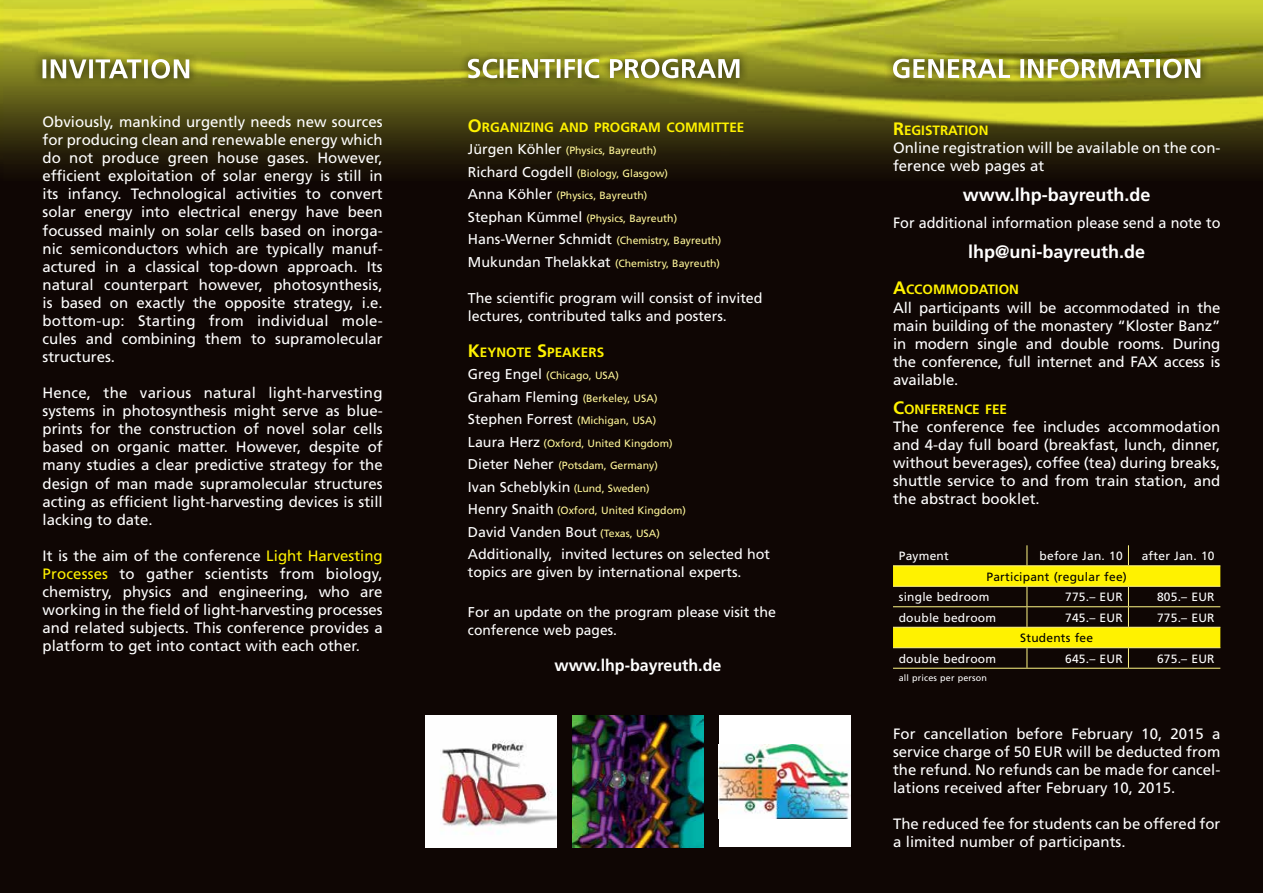
<style>
.page{position:relative;width:1263px;height:893px;background:#0f0604}
.page>*{position:absolute;margin:0;border:0;box-sizing:border-box;transform-origin:0 0}
.t1{font:700 18px "Frutiger";color:#fff}
.t2{font:700 16.5px "Frutiger";color:#fff}
.t3{font:15px/18.1px "Frutiger";color:#fff;text-align:justify}
.t4{font:15px "Frutiger";color:#fff;scale:.96 1}
.t5{font:14.25px/18px "Frutiger";color:#fff}
.t6{font:700 13.5px "Frutiger";color:#fff200}
.t7{font:12px "Frutiger";letter-spacing:.02em;color:#fff}
.t8{font:12px "Frutiger";letter-spacing:.02em;color:#000}
.t9{font:10.5px/22.5px "Frutiger";color:#fff799}
.t10{font:9px "Frutiger";letter-spacing:.02em;color:#fff}
.s1{color:#fff200}
.s2{font-size:18px}
.s3{font-size:14.25px;color:#fff}
.s4{font-size:10.5px;color:#fff799}
</style>
<div class="page">
<img style="left:0;top:0;width:1263px;height:169px">
<div style="left:33px;top:50px;width:166px;height:38px;background:#000;opacity:.75"></div>
<svg style="left:43px;top:59px;width:146px;height:20px;background:#aaab7c"></svg>
<div style="left:459px;top:49px;width:290px;height:39px;background:#000;opacity:.75"></div>
<svg style="left:468px;top:59px;width:271px;height:19px;background:#b4b482"></svg>
<div style="left:884px;top:49px;width:326px;height:39px;background:#000;opacity:.75"></div>
<svg style="left:893px;top:59px;width:307px;height:19px;background:#bcbc85"></svg>
<svg style="left:893px;top:545px;width:327px;height:123px"></svg>
<hr style="left:1128px;top:647px;width:92px;height:1px;background:#fff685">
<hr style="left:893px;top:668px;width:134px;height:1px;background:#fff685">
<hr style="left:1027px;top:668px;width:101px;height:1px;background:#fff685">
<hr style="left:1128px;top:668px;width:92px;height:1px;background:#fff685">
<img style="left:425px;top:716px;width:132px;height:131px">
<div style="left:719px;top:716px;width:131px;height:131px;background:#fff"></div>
<img style="left:719px;top:744px;width:131px;height:74px">
<img style="left:572px;top:716px;width:132px;height:131px">
<p class="t3" style="left:43px;top:113px;width:342px">Obviously, mankind urgently needs new sources for producing clean and renewable energy which do not produce green house gases. However, efficient exploitation of solar energy is still in its infancy. Technological activities to convert solar energy into electrical energy have been focussed mainly on solar cells based on inorga&shy;nic semiconductors which are typically manuf&shy;actured in a classical top-down approach. Its natural counterpart however, photosynthesis, is based on exactly the opposite strategy, i.e. bottom-up: Starting from individual mole&shy;cules and combining them to supramolecular structures.</p>
<p class="t3" style="left:43px;top:384px;width:342px">Hence, the various natural light-harvesting systems in photosynthesis might serve as blue&shy;prints for the construction of novel solar cells based on organic matter. However, despite of many studies a clear predictive strategy for the design of man made supramolecular structures acting as efficient light-harvesting devices is still lacking to date.</p>
<p class="t3" style="left:43px;top:547px;width:342px">It is the aim of the conference <span class="s1">Light Harvesting Processes</span> to gather scientists from biology, chemistry, physics and engineering, who are working in the field of light-harvesting processes and related subjects. This conference provides a platform to get into contact with each other.</p>
<p class="t6" style="left:468px;top:119px;width:278px"><span class="s2">O</span>RGANIZING AND PROGRAM COMMITTEE</p>
<p class="t9" style="left:468px;top:139px;width:255px"><span class="s3">Jürgen Köhler</span> (Physics, Bayreuth)<br><span class="s3">Richard Cogdell</span> (Biology, Glasgow)<br><span class="s3">Anna Köhler</span> (Physics, Bayreuth)<br><span class="s3">Stephan Kümmel</span> (Physics, Bayreuth)<br><span class="s3">Hans-Werner Schmidt</span> (Chemistry, Bayreuth)<br><span class="s3">Mukundan Thelakkat</span> (Chemistry, Bayreuth)</p>
<p class="t5" style="left:468px;top:289px;width:296px">The scientific program will consist of invited lectures, contributed talks and posters.</p>
<p class="t6" style="left:468px;top:344px;width:136px"><span class="s2">K</span>EYNOTE <span class="s2">S</span>PEAKERS</p>
<p class="t9" style="left:468px;top:364px;width:191px"><span class="s3">Greg Engel</span> (Chicago, USA)<br><span class="s3">Graham Fleming</span> (Berkeley, USA)</p>
<p class="t5" style="left:468px;top:410px;width:190px">Stephen Forrest <span class="s4">(Michigan, USA)</span></p>
<p class="t9" style="left:468px;top:432px;width:206px"><span class="s3">Laura Herz</span> (Oxford, United Kingdom)<br><span class="s3">Dieter Neher</span> (Potsdam, Germany)</p>
<p class="t5" style="left:468px;top:478px;width:183px">Ivan Scheblykin <span class="s4">(Lund, Sweden)</span></p>
<p class="t9" style="left:468px;top:499px;width:220px"><span class="s3">Henry Snaith</span> (Oxford, United Kingdom)</p>
<p class="t5" style="left:468px;top:521px;width:304px;line-height:22.2px">David Vanden Bout <span class="s4">(Texas, USA)<br></span>Additionally, invited lectures on selected hot</p>
<p class="t5" style="left:468px;top:563px;width:275px">topics are given by international experts.</p>
<p class="t5" style="left:468px;top:603px;width:310px">For an update on the program please visit the conference web pages.</p>
<p class="t2" style="left:554px;top:656px;width:168px">www.lhp-bayreuth.de</p>
<p class="t6" style="left:893px;top:122px;width:97px"><span class="s2">R</span>EGISTRATION</p>
<p class="t3" style="left:893px;top:139px;width:329px">Online registration will be available on the con&shy;ference web pages at</p>
<p class="t1" style="left:963px;top:184px;width:189px">www.lhp-bayreuth.de</p>
<p class="t4" style="left:893px;top:213px;width:343px">For additional information please send a note to</p>
<p class="t1" style="left:968px;top:241px;width:179px">lhp@uni-bayreuth.de</p>
<p class="t6" style="left:893px;top:282px;width:127px"><span class="s2">A</span>CCOMMODATION</p>
<p class="t3" style="left:893px;top:298px;width:329px">All participants will be accommodated in the main building of the monastery “Kloster Banz” in modern single and double rooms. During the conference, full internet and FAX access is available.</p>
<p class="t6" style="left:893px;top:401px;width:116px"><span class="s2">C</span>ONFERENCE FEE</p>
<p class="t3" style="left:893px;top:418px;width:329px">The conference fee includes accommodation and 4-day full board (breakfast, lunch, dinner, without beverages), coffee (tea) during breaks, shuttle service to and from train station, and the abstract booklet.</p>
<p class="t7" style="left:899px;top:549px;width:52px">Payment</p>
<p class="t7" style="left:1039px;top:549px;width:85px">before Jan. 10</p>
<p class="t7" style="left:1142px;top:549px;width:74px">after Jan. 10</p>
<p class="t8" style="left:986px;top:569px;width:142px">Participant (regular fee)</p>
<p class="t7" style="left:899px;top:590px;width:92px">single bedroom</p>
<p class="t7" style="left:1065px;top:590px;width:59px">775.– EUR</p>
<p class="t7" style="left:1157px;top:590px;width:59px">805.– EUR</p>
<p class="t7" style="left:899px;top:610px;width:99px">double bedroom</p>
<p class="t7" style="left:1065px;top:610px;width:59px">745.– EUR</p>
<p class="t7" style="left:1157px;top:610px;width:59px">775.– EUR</p>
<p class="t8" style="left:1020px;top:631px;width:74px">Students fee</p>
<p class="t7" style="left:899px;top:651px;width:99px">double bedroom</p>
<p class="t7" style="left:1065px;top:651px;width:59px">645.– EUR</p>
<p class="t7" style="left:1157px;top:651px;width:59px">675.– EUR</p>
<p class="t10" style="left:899px;top:672px;width:90px">all prices per person</p>
<p class="t3" style="left:893px;top:724px;width:329px">For cancellation before February 10, 2015 a service charge of 50 EUR will be deducted from the refund. No refunds can be made for cancel&shy;lations received after February 10, 2015.</p>
<p class="t3" style="left:893px;top:815px;width:329px">The reduced fee for students can be offered for a limited number of participants.</p>
</div>
